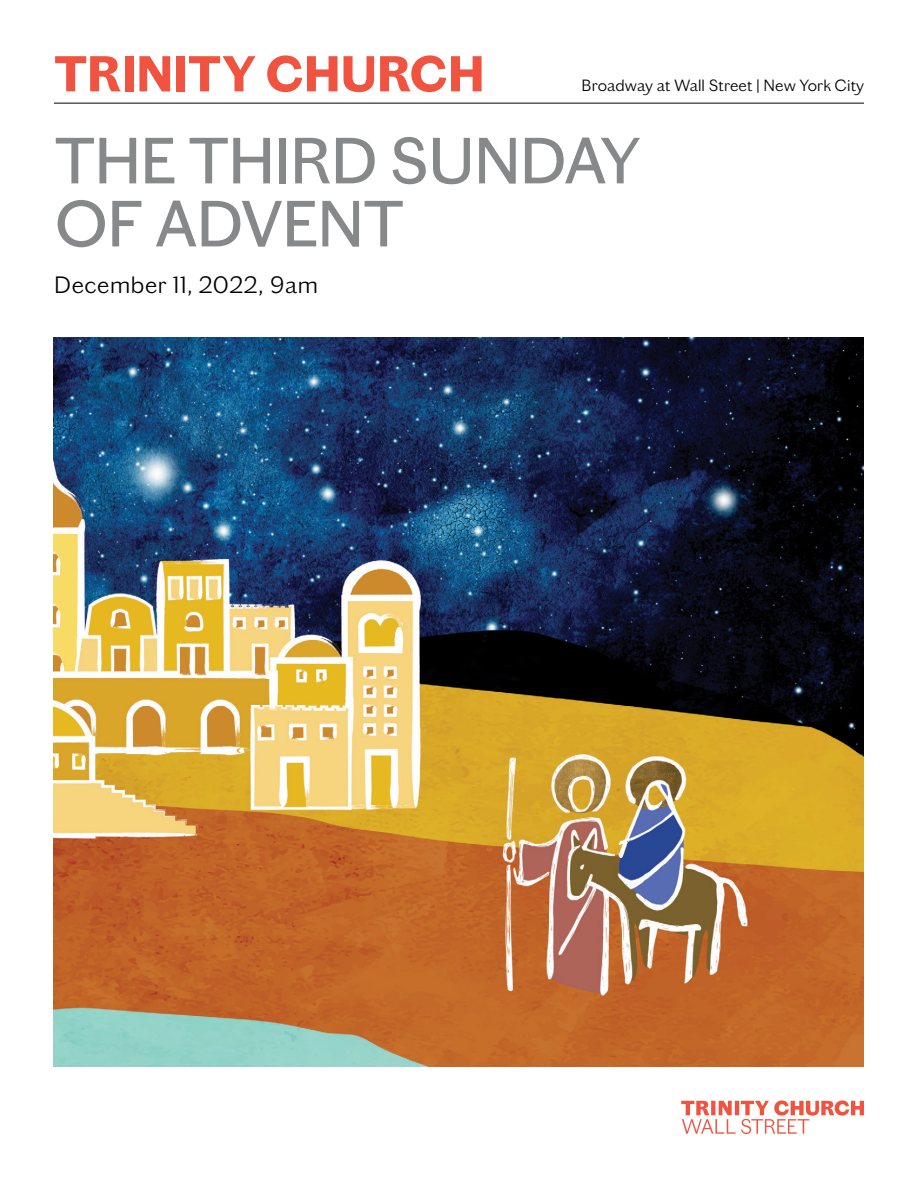
<style>
.page{position:relative;width:918px;height:1188px;background:#fff}
.page>*{position:absolute;margin:0;border:0;box-sizing:border-box;transform-origin:0 0}
.t1{font:66px/63px "Chiswick TWS Grotesque";letter-spacing:-.01em;color:#86888a}
.t2{font:700 51px "Chiswick TWS Grotesque";letter-spacing:.005em;color:#f0533f}
.t3{font:300 24px "Chiswick TWS Grotesque";letter-spacing:.03em;color:#000}
.t4{font:300 16.5px "Chiswick TWS Grotesque";letter-spacing:.01em;color:#000}
</style>
<div class="page">
<svg style="left:681px;top:1100px;width:183px;height:34px"></svg>
<hr style="left:54px;top:103px;width:810px;height:1px;background:#000">
<img style="left:53px;top:338px;width:810px;height:728px">
<h2 class="t2" style="left:54px;top:34px;width:432px">TRINITY CHURCH</h2>
<p class="t4" style="left:582px;top:74px;width:284px">Broadway at Wall Street | New York City</p>
<h1 class="t1" style="left:54px;top:124px;width:587px">THE THIRD SUNDAY<br>OF ADVENT</h1>
<h3 class="t3" style="left:54px;top:267px;width:265px">December 11, 2022, 9am</h3>
</div>
